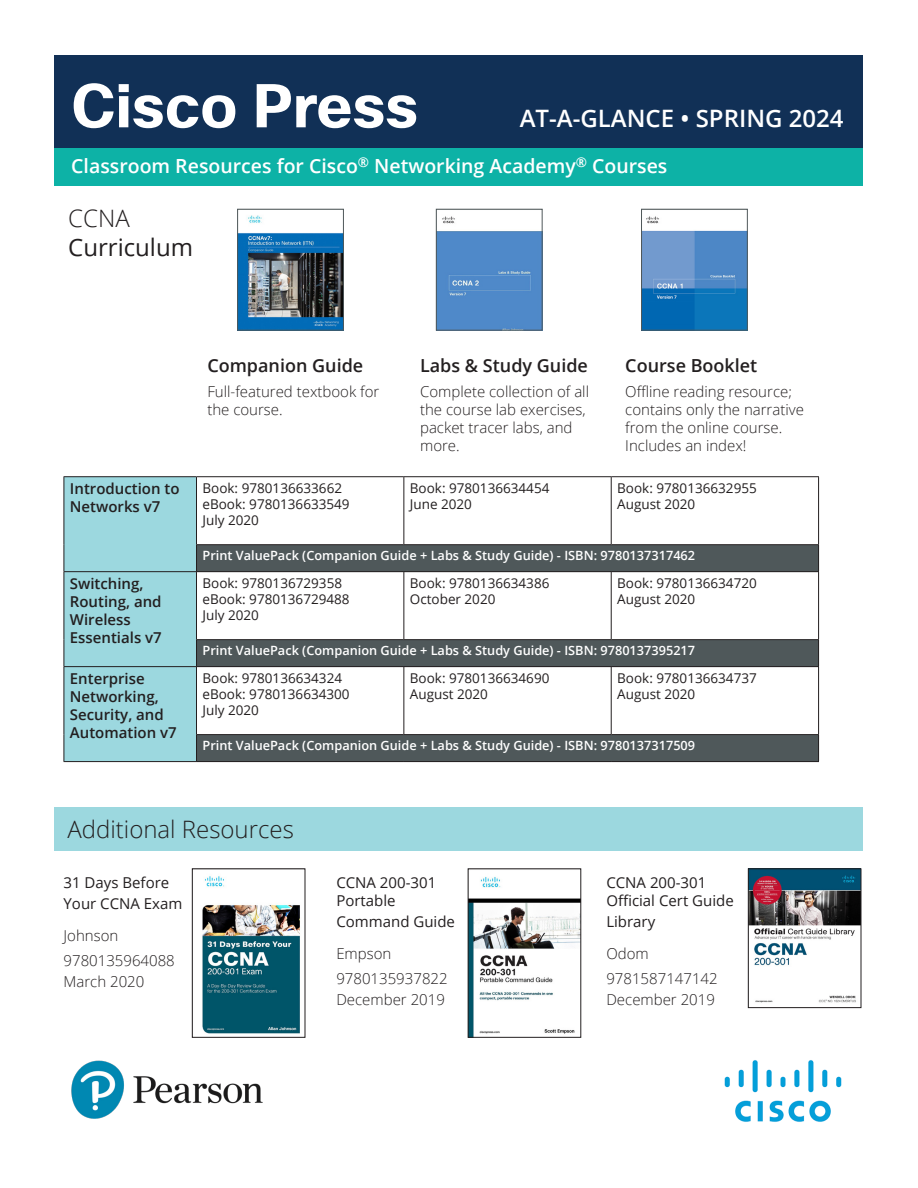
<style>
.page{position:relative;width:918px;height:1188px;background:#fff}
.page>*{position:absolute;margin:0;border:0;box-sizing:border-box;transform-origin:0 0}
.t1{font:700 60px "Cisco Sans TT";color:#fff}
.t2{font:300 24px "Open Sans";color:#231f20}
.t3{font:600 24px "Open Sans";color:#fff}
.t4{font:24px "Open Sans";color:#231f20}
.t5{font:600 19.5px "Open Sans";color:#fff}
.t6{font:600 18px "Open Sans";color:#231f20}
.t7{font:300 15px/18px "Open Sans";color:#231f20}
.t8{font:600 15px/18px "Open Sans";color:#231f20}
.t9{font:15px/18px "Open Sans";color:#231f20}
.t10{font:13.5px "Open Sans";color:#231f20}
.t11{font:600 12.75px "Open Sans";color:#fff}
</style>
<div class="page">
<div style="left:55px;top:55px;width:808px;height:93px;background:#113056"></div>
<div style="left:55px;top:148px;width:808px;height:38px;background:#0db2a6"></div>
<img style="left:71px;top:1034px;width:192px;height:85px">
<div style="left:55px;top:807px;width:808px;height:44px;background:#9cd8df"></div>
<div style="left:197px;top:545px;width:622px;height:27px;background:#4f585a"></div>
<div style="left:197px;top:640px;width:622px;height:27px;background:#4f585a"></div>
<div style="left:197px;top:735px;width:622px;height:27px;background:#4f585a"></div>
<hr style="left:64px;top:476px;width:133px;height:1px;background:#231f20">
<hr style="left:197px;top:476px;width:207px;height:1px;background:#231f20">
<hr style="left:404px;top:476px;width:207px;height:1px;background:#231f20">
<hr style="left:403px;top:477px;width:1px;height:67px;background:#231f20">
<hr style="left:611px;top:476px;width:208px;height:1px;background:#231f20">
<hr style="left:611px;top:477px;width:1px;height:67px;background:#231f20">
<hr style="left:818px;top:477px;width:1px;height:67px;background:#231f20">
<hr style="left:196px;top:544px;width:208px;height:1px;background:#231f20">
<hr style="left:404px;top:544px;width:207px;height:1px;background:#231f20">
<hr style="left:611px;top:544px;width:208px;height:1px;background:#231f20">
<svg style="left:818px;top:545px;width:1px;height:26px"></svg>
<hr style="left:197px;top:571px;width:207px;height:1px;background:#231f20">
<hr style="left:404px;top:571px;width:207px;height:1px;background:#231f20">
<hr style="left:403px;top:572px;width:1px;height:67px;background:#231f20">
<hr style="left:611px;top:571px;width:208px;height:1px;background:#231f20">
<hr style="left:611px;top:572px;width:1px;height:67px;background:#231f20">
<hr style="left:818px;top:572px;width:1px;height:67px;background:#231f20">
<hr style="left:196px;top:639px;width:208px;height:1px;background:#231f20">
<hr style="left:404px;top:639px;width:207px;height:1px;background:#231f20">
<hr style="left:611px;top:639px;width:208px;height:1px;background:#231f20">
<svg style="left:818px;top:640px;width:1px;height:26px"></svg>
<hr style="left:197px;top:666px;width:207px;height:1px;background:#231f20">
<hr style="left:404px;top:666px;width:207px;height:1px;background:#231f20">
<hr style="left:403px;top:667px;width:1px;height:67px;background:#231f20">
<hr style="left:611px;top:666px;width:208px;height:1px;background:#231f20">
<hr style="left:611px;top:667px;width:1px;height:67px;background:#231f20">
<hr style="left:818px;top:667px;width:1px;height:67px;background:#231f20">
<hr style="left:196px;top:734px;width:208px;height:1px;background:#231f20">
<div style="left:64px;top:477px;width:133px;height:284px;background:#9cd8df"></div>
<hr style="left:404px;top:734px;width:207px;height:1px;background:#231f20">
<hr style="left:611px;top:734px;width:208px;height:1px;background:#231f20">
<svg style="left:818px;top:735px;width:1px;height:26px"></svg>
<hr style="left:64px;top:761px;width:133px;height:1px;background:#231f20">
<hr style="left:197px;top:761px;width:207px;height:1px;background:#231f20">
<hr style="left:404px;top:761px;width:207px;height:1px;background:#231f20">
<hr style="left:611px;top:761px;width:208px;height:1px;background:#231f20">
<img style="left:239px;top:215px;width:103px;height:114px">
<div style="left:237px;top:209px;width:107px;height:122px;border:1px solid #4f585a"></div>
<img style="left:438px;top:216px;width:103px;height:113px">
<div style="left:436px;top:209px;width:107px;height:122px;border:1px solid #4f585a"></div>
<img style="left:643px;top:216px;width:103px;height:113px">
<div style="left:641px;top:209px;width:107px;height:122px;border:1px solid #4f585a"></div>
<img style="left:194px;top:876px;width:106px;height:160px">
<div style="left:192px;top:868px;width:113px;height:170px;border:1px solid #231f20"></div>
<img style="left:470px;top:877px;width:109px;height:159px">
<div style="left:468px;top:868px;width:113px;height:170px;border:1px solid #231f20"></div>
<img style="left:750px;top:870px;width:109px;height:133px">
<div style="left:748px;top:868px;width:113px;height:140px;border:1px solid #231f20"></div>
<img style="left:724px;top:1060px;width:118px;height:62px">
<p class="t1" style="left:71px;top:66px;width:349px">Cisco Press</p>
<p class="t3" style="left:520px;top:102px;width:325px">AT-A-GLANCE • SPRING 2024</p>
<p class="t5" style="left:71px;top:153px;width:598px">Classroom Resources for Cisco<sup>®</sup> Networking Academy<sup>®</sup> Courses</p>
<p class="t2" style="left:68px;top:202px;width:63px">CCNA</p>
<p class="t4" style="left:68px;top:231px;width:126px">Curriculum</p>
<p class="t6" style="left:207px;top:353px;width:157px">Companion Guide</p>
<p class="t7" style="left:207px;top:382px;width:173px">Full-featured textbook for the course.</p>
<p class="t6" style="left:420px;top:353px;width:169px">Labs &amp; Study Guide</p>
<p class="t7" style="left:420px;top:382px;width:170px">Complete collection of all the course lab exercises, packet tracer labs, and more.</p>
<p class="t6" style="left:625px;top:353px;width:134px">Course Booklet</p>
<p class="t7" style="left:625px;top:382px;width:180px">Offline reading resource; contains only the narrative from the online course.<br>Includes an index!</p>
<p class="t8" style="left:70px;top:479px;width:111px">Introduction to<br>Networks v7</p>
<p class="t10" style="left:203px;top:479px;width:141px">Book: 9780136633662</p>
<p class="t10" style="left:617px;top:479px;width:141px">Book: 9780136632955</p>
<p class="t10" style="left:617px;top:495px;width:80px">August 2020</p>
<p class="t11" style="left:203px;top:547px;width:494px">Print ValuePack (Companion Guide + Labs &amp; Study Guide) - ISBN: 9780137317462</p>
<p class="t10" style="left:410px;top:479px;width:141px">Book: 9780136634454</p>
<p class="t10" style="left:410px;top:495px;width:64px">June 2020</p>
<p class="t10" style="left:203px;top:495px;width:149px">eBook: 9780136633549</p>
<p class="t10" style="left:203px;top:511px;width:58px">July 2020</p>
<p class="t8" style="left:70px;top:574px;width:93px">Switching,<br>Routing, and<br>Wireless<br>Essentials v7</p>
<p class="t10" style="left:203px;top:574px;width:141px">Book: 9780136729358</p>
<p class="t10" style="left:617px;top:574px;width:141px">Book: 9780136634720</p>
<p class="t10" style="left:617px;top:590px;width:80px">August 2020</p>
<p class="t11" style="left:203px;top:642px;width:494px">Print ValuePack (Companion Guide + Labs &amp; Study Guide) - ISBN: 9780137395217</p>
<p class="t10" style="left:410px;top:574px;width:141px">Book: 9780136634386</p>
<p class="t10" style="left:410px;top:590px;width:87px">October 2020</p>
<p class="t10" style="left:203px;top:590px;width:149px">eBook: 9780136729488</p>
<p class="t10" style="left:203px;top:606px;width:58px">July 2020</p>
<p class="t8" style="left:70px;top:669px;width:108px">Enterprise<br>Networking,<br>Security, and<br>Automation v7</p>
<p class="t10" style="left:203px;top:669px;width:141px">Book: 9780136634324</p>
<p class="t10" style="left:617px;top:669px;width:141px">Book: 9780136634737</p>
<p class="t10" style="left:617px;top:685px;width:80px">August 2020</p>
<p class="t11" style="left:203px;top:737px;width:494px">Print ValuePack (Companion Guide + Labs &amp; Study Guide) - ISBN: 9780137317509</p>
<p class="t10" style="left:410px;top:669px;width:141px">Book: 9780136634690</p>
<p class="t10" style="left:410px;top:685px;width:80px">August 2020</p>
<p class="t10" style="left:203px;top:685px;width:149px">eBook: 9780136634300</p>
<p class="t10" style="left:203px;top:701px;width:58px">July 2020</p>
<p class="t2" style="left:68px;top:813px;width:228px">Additional Resources</p>
<p class="t9" style="left:64px;top:871px;width:120px;line-height:21.6px">31 Days Before<br>Your CCNA Exam</p>
<p class="t7" style="left:64px;top:926px;width:56px">Johnson</p>
<p class="t7" style="left:64px;top:951px;width:113px">9780135964088</p>
<p class="t7" style="left:64px;top:972px;width:82px">March 2020</p>
<p class="t9" style="left:336px;top:873px;width:101px">CCNA 200-301<br>Portable</p>
<p class="t9" style="left:336px;top:912px;width:120px">Command Guide</p>
<p class="t7" style="left:336px;top:944px;width:57px">Empson</p>
<p class="t7" style="left:336px;top:969px;width:113px">9780135937822</p>
<p class="t7" style="left:336px;top:990px;width:110px">December 2019</p>
<p class="t9" style="left:606px;top:873px;width:129px">CCNA 200-301<br>Official Cert Guide</p>
<p class="t9" style="left:606px;top:912px;width:50px">Library</p>
<p class="t7" style="left:606px;top:944px;width:44px">Odom</p>
<p class="t7" style="left:606px;top:969px;width:113px">9781587147142</p>
<p class="t7" style="left:606px;top:990px;width:110px">December 2019</p>
</div>
